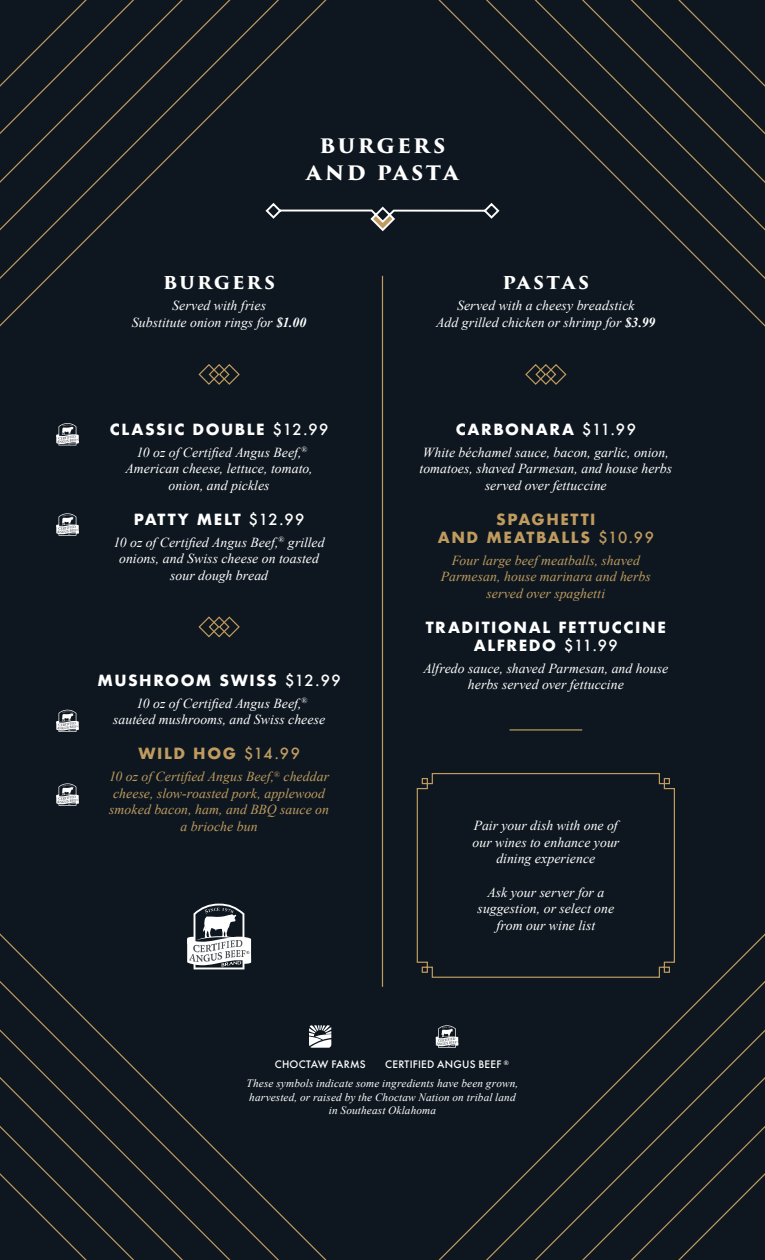
<style>
.page{position:relative;width:765px;height:1260px;background:#0e171f}
.page>*{position:absolute;margin:0;border:0;box-sizing:border-box;transform-origin:0 0}
.t1{font:700 22.5px "Trajan Pro 3";letter-spacing:.1em;color:#fff}
.t2{font:700 20px "Trajan Pro 3";letter-spacing:.09em;color:#fff}
.t3{font:700 15px "Futura";letter-spacing:.105em;color:#fff}
.t4{font:700 15px "Futura";letter-spacing:.105em;color:#bf9b5f}
.t5{font:italic 13.75px/16.5px "Times New Roman";letter-spacing:.005em;color:#fff;text-align:center}
.t6{font:italic 13.75px/16.5px "Times New Roman";letter-spacing:.005em;color:#bf9b5f;text-align:center}
.t7{font:italic 11.25px/13.5px "Times New Roman";letter-spacing:.01em;color:#fff;text-align:center}
.t8{font:500 10px "Futura";letter-spacing:.02em;color:#fff}
.s1{font-weight:700}
.s2{font-weight:500}
</style>
<div class="page">
<svg style="left:264px;top:201px;width:237px;height:32px;background:#252c33"></svg>
<svg style="left:187px;top:904px;width:64px;height:65px"></svg>
<hr style="left:382px;top:276px;width:1px;height:711px;background:#bf9b5f">
<div style="left:416px;top:772px;width:260px;height:206px;background:#0e171f"></div>
<hr style="left:510px;top:729px;width:72px;height:2px;background:#bf9b5f">
<svg style="left:524px;top:363px;width:43px;height:23px"></svg>
<svg style="left:198px;top:363px;width:43px;height:23px"></svg>
<svg style="left:56px;top:423px;width:23px;height:22px"></svg>
<svg style="left:56px;top:513px;width:23px;height:23px"></svg>
<svg style="left:56px;top:710px;width:23px;height:22px"></svg>
<svg style="left:56px;top:783px;width:23px;height:23px"></svg>
<svg style="left:309px;top:1025px;width:22px;height:23px"></svg>
<svg style="left:436px;top:1025px;width:22px;height:23px"></svg>
<svg style="left:198px;top:616px;width:43px;height:22px"></svg>
<p class="t1" style="left:320px;top:128px;width:127px">BURGERS</p>
<p class="t1" style="left:306px;top:155px;width:154px">AND PASTA</p>
<p class="t2" style="left:163px;top:267px;width:113px">BURGERS</p>
<p class="t5" style="left:172px;top:297px;width:95px">Served with fries</p>
<p class="t5" style="left:132px;top:313px;width:176px">Substitute onion rings for <span class="s1">$1.00</span></p>
<p class="t3" style="left:110px;top:418px;width:220px">CLASSIC DOUBLE <span class="s2">$12.99</span></p>
<p class="t5" style="left:126px;top:444px;width:189px">10 oz of Certified Angus Beef <sup>®</sup>,<br>American cheese, lettuce, tomato, onion, and pickles</p>
<p class="t3" style="left:134px;top:508px;width:172px">PATTY MELT <span class="s2">$12.99</span></p>
<p class="t5" style="left:114px;top:534px;width:213px">10 oz of Certified Angus Beef <sup>®</sup>, grilled onions, and Swiss cheese on toasted sour dough bread</p>
<p class="t3" style="left:98px;top:669px;width:245px">MUSHROOM SWISS <span class="s2">$12.99</span></p>
<p class="t5" style="left:113px;top:694px;width:214px">10 oz of Certified Angus Beef <sup>®</sup>, sautéed mushrooms, and Swiss cheese</p>
<p class="t4" style="left:138px;top:743px;width:163px">WILD HOG <span class="s2">$14.99</span></p>
<p class="t6" style="left:109px;top:768px;width:221px">10 oz of Certified Angus Beef <sup>®</sup>, cheddar cheese, slow-roasted pork, applewood smoked bacon, ham, and BBQ sauce on a brioche bun</p>
<p class="t2" style="left:503px;top:267px;width:88px">PASTAS</p>
<p class="t5" style="left:457px;top:297px;width:179px">Served with a cheesy breadstick</p>
<p class="t5" style="left:436px;top:313px;width:221px">Add grilled chicken or shrimp for <span class="s1">$3.99</span></p>
<p class="t3" style="left:456px;top:418px;width:182px">CARBONARA <span class="s2">$11.99</span></p>
<p class="t5" style="left:420px;top:444px;width:254px">White béchamel sauce, bacon, garlic, onion, tomatoes, shaved Parmesan, and house herbs served over fettuccine</p>
<p class="t4" style="left:496px;top:508px;width:101px">SPAGHETTI</p>
<p class="t4" style="left:438px;top:526px;width:218px">AND MEATBALLS <span class="s2">$10.99</span></p>
<p class="t6" style="left:441px;top:552px;width:211px">Four large beef meatballs, shaved<br>Parmesan, house marinara and herbs served over spaghetti</p>
<p class="t3" style="left:426px;top:616px;width:242px">TRADITIONAL FETTUCCINE</p>
<p class="t3" style="left:474px;top:634px;width:146px">ALFREDO <span class="s2">$11.99</span></p>
<p class="t5" style="left:423px;top:660px;width:246px">Alfredo sauce, shaved Parmesan, and house herbs served over fettuccine</p>
<p class="t5" style="left:472px;top:817px;width:148px">Pair your dish with one of our wines to enhance your dining experience</p>
<p class="t5" style="left:478px;top:884px;width:138px">Ask your server for a suggestion, or select one from our wine list</p>
<p class="t8" style="left:275px;top:1058px;width:92px">CHOCTAW FARMS</p>
<p class="t8" style="left:385px;top:1058px;width:125px">CERTIFIED ANGUS BEEF <sup>®</sup></p>
<p class="t7" style="left:247px;top:1076px;width:273px">These symbols indicate some ingredients have been grown, harvested, or raised by the Choctaw Nation on tribal land in Southeast Oklahoma</p>
</div>
